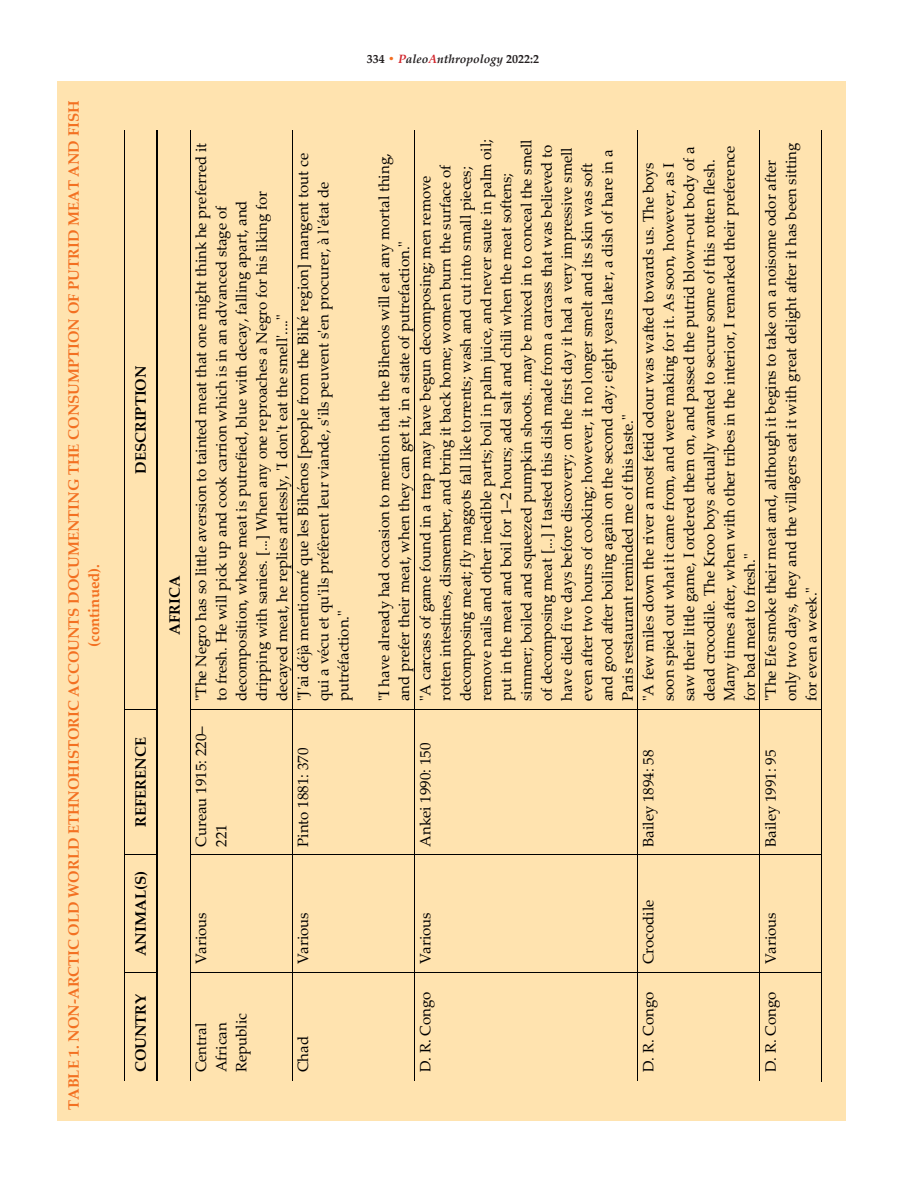
<style>
.page{position:relative;width:918px;height:1188px;background:#fff}
.page>*{position:absolute;margin:0;border:0;box-sizing:border-box;transform-origin:0 0}
.t1{font:15px/20.2px "Palatino Linotype";color:#000}
.t2{font:700 15px/20.2px "Palatino Linotype";color:#f37021;text-align:center}
.t3{font:700 15px "Palatino Linotype";color:#000}
.t4{font:italic 700 12px "Palatino Linotype";color:#231f20}
.s1{font-style:normal}
.s2{font-style:normal;color:#f36e21}
.s3{color:#d1232a}
</style>
<div class="page">
<div style="left:57px;top:81px;width:789px;height:1039px;background:#ffe3af"></div>
<hr style="left:124px;top:973px;width:1px;height:107px;background:#000">
<hr style="left:124px;top:855px;width:1px;height:117px;background:#000">
<hr style="left:124px;top:710px;width:1px;height:145px;background:#000">
<hr style="left:124px;top:130px;width:1px;height:579px;background:#000">
<hr style="left:125px;top:972px;width:31px;height:1px;background:#000">
<hr style="left:125px;top:855px;width:31px;height:1px;background:#000">
<hr style="left:125px;top:709px;width:31px;height:1px;background:#000">
<hr style="left:156px;top:973px;width:1px;height:107px;background:#000">
<hr style="left:158px;top:973px;width:1px;height:107px;background:#000">
<hr style="left:156px;top:855px;width:1px;height:116px;background:#000">
<hr style="left:158px;top:855px;width:1px;height:116px;background:#000">
<hr style="left:156px;top:710px;width:1px;height:143px;background:#000">
<hr style="left:158px;top:710px;width:1px;height:143px;background:#000">
<hr style="left:156px;top:130px;width:1px;height:577px;background:#000">
<hr style="left:158px;top:130px;width:1px;height:577px;background:#000">
<hr style="left:190px;top:973px;width:1px;height:107px;background:#000">
<hr style="left:190px;top:855px;width:1px;height:117px;background:#000">
<hr style="left:190px;top:710px;width:1px;height:145px;background:#000">
<hr style="left:190px;top:130px;width:1px;height:579px;background:#000">
<hr style="left:190px;top:972px;width:102px;height:1px;background:#000">
<hr style="left:190px;top:855px;width:102px;height:1px;background:#000">
<hr style="left:190px;top:709px;width:102px;height:1px;background:#000">
<hr style="left:292px;top:973px;width:1px;height:107px;background:#000">
<hr style="left:292px;top:855px;width:1px;height:117px;background:#000">
<hr style="left:292px;top:710px;width:1px;height:145px;background:#000">
<hr style="left:292px;top:130px;width:1px;height:579px;background:#000">
<hr style="left:292px;top:972px;width:122px;height:1px;background:#000">
<hr style="left:292px;top:855px;width:122px;height:1px;background:#000">
<hr style="left:292px;top:709px;width:122px;height:1px;background:#000">
<hr style="left:414px;top:973px;width:1px;height:107px;background:#000">
<hr style="left:414px;top:855px;width:1px;height:117px;background:#000">
<hr style="left:414px;top:710px;width:1px;height:145px;background:#000">
<hr style="left:414px;top:130px;width:1px;height:579px;background:#000">
<hr style="left:415px;top:972px;width:222px;height:1px;background:#000">
<hr style="left:415px;top:855px;width:222px;height:1px;background:#000">
<hr style="left:415px;top:709px;width:222px;height:1px;background:#000">
<hr style="left:637px;top:973px;width:1px;height:107px;background:#000">
<hr style="left:637px;top:855px;width:1px;height:117px;background:#000">
<hr style="left:637px;top:710px;width:1px;height:145px;background:#000">
<hr style="left:637px;top:130px;width:1px;height:579px;background:#000">
<hr style="left:638px;top:972px;width:121px;height:1px;background:#000">
<hr style="left:638px;top:855px;width:121px;height:1px;background:#000">
<hr style="left:638px;top:709px;width:121px;height:1px;background:#000">
<hr style="left:759px;top:973px;width:1px;height:107px;background:#000">
<hr style="left:759px;top:855px;width:1px;height:117px;background:#000">
<hr style="left:759px;top:710px;width:1px;height:145px;background:#000">
<hr style="left:759px;top:130px;width:1px;height:579px;background:#000">
<hr style="left:821px;top:973px;width:1px;height:109px;background:#000">
<hr style="left:760px;top:972px;width:61px;height:1px;background:#000">
<hr style="left:821px;top:855px;width:1px;height:117px;background:#000">
<hr style="left:760px;top:855px;width:61px;height:1px;background:#000">
<hr style="left:821px;top:710px;width:1px;height:145px;background:#000">
<hr style="left:760px;top:709px;width:61px;height:1px;background:#000">
<hr style="left:821px;top:130px;width:1px;height:579px;background:#000">
<p class="t2" style="left:63px;top:1110px;width:1011px;rotate:-90deg">TABLE 1. NON-ARCTIC OLD WORLD ETHNOHISTORIC ACCOUNTS DOCUMENTING THE CONSUMPTION OF PUTRID MEAT AND FISH (continued).</p>
<p class="t4" style="left:367px;top:50px;width:174px"><span class="s1">334</span> <span class="s2">•</span> <span class="s3">P</span>aleo<span class="s3">A</span>nthropology <span class="s1">2022:2</span></p>
<p class="t3" style="left:130px;top:474px;width:110px;rotate:-90deg">DESCRIPTION</p>
<p class="t3" style="left:130px;top:827px;width:91px;rotate:-90deg">REFERENCE</p>
<p class="t3" style="left:130px;top:956px;width:86px;rotate:-90deg">ANIMAL(S)</p>
<p class="t3" style="left:130px;top:1072px;width:80px;rotate:-90deg">COUNTRY</p>
<p class="t3" style="left:164px;top:635px;width:61px;rotate:-90deg">AFRICA</p>
<p class="t1" style="left:415px;top:701px;width:563px;rotate:-90deg">"A carcass of game found in a trap may have begun decomposing; men remove rotten intestines, dismember, and bring it back home; women burn the surface of decomposing meat; fly maggots fall like torrents; wash and cut into small pieces; remove nails and other inedible parts; boil in palm juice, and never saute in palm oil; put in the meat and boil for 1–2 hours; add salt and chili when the meat softens; simmer; boiled and squeezed pumpkin shoots...may be mixed in to conceal the smell of decomposing meat [...] I tasted this dish made from a carcass that was believed to have died five days before discovery; on the first day it had a very impressive smell even after two hours of cooking; however, it no longer smelt and its skin was soft and good after boiling again on the second day; eight years later, a dish of hare in a Paris restaurant reminded me of this taste."</p>
<p class="t1" style="left:190px;top:701px;width:560px;rotate:-90deg">"The Negro has so little aversion to tainted meat that one might think he preferred it to fresh. He will pick up and cook carrion which is in an advanced stage of decomposition, whose meat is putrefied, blue with decay, falling apart, and dripping with sanies. [...] When any one reproaches a Negro for his liking for decayed meat, he replies artlessly, 'I don't eat the smell'...."</p>
<p class="t1" style="left:292px;top:701px;width:549px;rotate:-90deg">"J'ai déjà mentionné que les Bihénos [people from the Bihé region] mangent tout ce qui a vécu et qu'ils préfèrent leur viande, s'ils peuvent s'en procurer, à l'état de putréfaction."</p>
<p class="t1" style="left:373px;top:701px;width:549px;rotate:-90deg">"I have already had occasion to mention that the Bihenos will eat any mortal thing, and prefer their meat, when they can get it, in a state of putrefaction."</p>
<p class="t1" style="left:638px;top:701px;width:557px;rotate:-90deg">"A few miles down the river a most fetid odour was wafted towards us. The boys soon spied out what it came from, and were making for it. As soon, however, as I saw their little game, I ordered them on, and passed the putrid blown-out body of a dead crocodile. The Kroo boys actually wanted to secure some of this rotten flesh.<br>Many times after, when with other tribes in the interior, I remarked their preference for bad meat to fresh."</p>
<p class="t1" style="left:760px;top:701px;width:560px;rotate:-90deg">"The Efe smoke their meat and, although it begins to take on a noisome odor after only two days, they and the villagers eat it with great delight after it has been sitting for even a week."</p>
<p class="t1" style="left:191px;top:847px;width:122px;rotate:-90deg">Cureau 1915: 220–<br>221</p>
<p class="t1" style="left:292px;top:847px;width:100px;rotate:-90deg">Pinto 1881: 370</p>
<p class="t1" style="left:415px;top:847px;width:106px;rotate:-90deg">Ankei 1990: 150</p>
<p class="t1" style="left:638px;top:847px;width:99px;rotate:-90deg">Bailey 1894: 58</p>
<p class="t1" style="left:760px;top:847px;width:99px;rotate:-90deg">Bailey 1991: 95</p>
<p class="t1" style="left:190px;top:964px;width:54px;rotate:-90deg">Various</p>
<p class="t1" style="left:190px;top:1072px;width:61px;rotate:-90deg">Central<br>African<br>Republic</p>
<p class="t1" style="left:292px;top:964px;width:54px;rotate:-90deg">Various</p>
<p class="t1" style="left:292px;top:1072px;width:38px;rotate:-90deg">Chad</p>
<p class="t1" style="left:415px;top:964px;width:54px;rotate:-90deg">Various</p>
<p class="t1" style="left:415px;top:1072px;width:82px;rotate:-90deg">D. R. Congo</p>
<p class="t1" style="left:638px;top:964px;width:66px;rotate:-90deg">Crocodile</p>
<p class="t1" style="left:638px;top:1072px;width:82px;rotate:-90deg">D. R. Congo</p>
<p class="t1" style="left:760px;top:964px;width:54px;rotate:-90deg">Various</p>
<p class="t1" style="left:760px;top:1072px;width:82px;rotate:-90deg">D. R. Congo</p>
</div>
